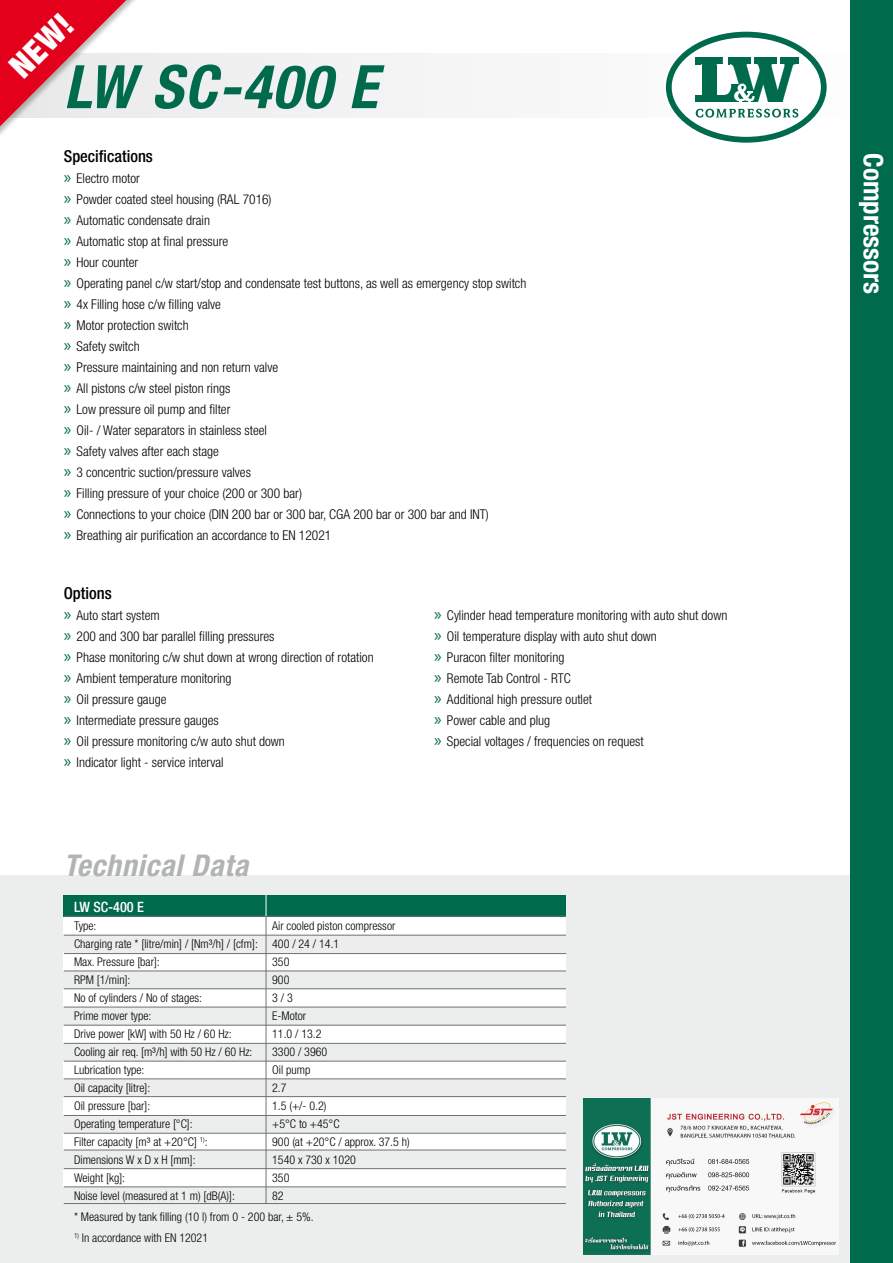
<style>
.page{position:relative;width:893px;height:1263px;background:#fff}
.page>*{position:absolute;margin:0;border:0;box-sizing:border-box;transform-origin:0 0}
.t1{font:italic 700 condensed 60px "Helvetica Neue";letter-spacing:.025em;color:#006a4d}
.t2{font:900 condensed 33px "Helvetica Neue";color:#fff}
.t3{font:italic 700 condensed 30px "Helvetica Neue";letter-spacing:.025em;color:#b1b3b4}
.t4{font:700 condensed 27px "Helvetica Neue";color:#fff}
.t5{font:500 condensed 16.5px "Helvetica Neue";color:#000}
.t6{font:500 condensed 14.25px "Helvetica Neue";color:#fff}
.t7{font:300 condensed 13.5px/21px "Helvetica Neue";color:#000}
.t8{font:300 condensed 12px/18px "Helvetica Neue";color:#000}
.s1{font-family:"Myriad Pro";font-weight:400;font-stretch:normal;font-size:18px;color:#006a4d}
</style>
<div class="page">
<div style="left:0;top:54px;width:893px;height:64px;background:#f4f4f5"></div>
<svg style="left:664px;top:30px;width:164px;height:114px"></svg>
<svg style="left:669px;top:35px;width:155px;height:105px;fill:#fff"></svg>
<div style="left:666px;top:32px;width:161px;height:111px;border:6px solid #006a4d;border-radius:50%"></div>
<svg style="left:695px;top:58px;width:104px;height:45px"></svg>
<svg style="left:696px;top:109px;width:102px;height:9px"></svg>
<div style="left:0;top:876px;width:850px;height:387px;background:#eceded"></div>
<div style="left:0;top:0;width:152px;height:227px;background:#000;opacity:.27"></div>
<svg style="left:0;top:0;width:146px;height:221px"></svg>
<div style="left:850px;top:0;width:43px;height:1263px;background:#006a4d"></div>
<div style="left:64px;top:916px;width:502px;height:278px;background:#fff"></div>
<div style="left:64px;top:1187px;width:502px;height:18px;background:#eceded"></div>
<div style="left:64px;top:1150px;width:502px;height:19px;background:#eceded"></div>
<div style="left:64px;top:1115px;width:502px;height:18px;background:#eceded"></div>
<div style="left:64px;top:1079px;width:502px;height:18px;background:#eceded"></div>
<div style="left:64px;top:1043px;width:502px;height:18px;background:#eceded"></div>
<div style="left:64px;top:1007px;width:502px;height:18px;background:#eceded"></div>
<div style="left:64px;top:971px;width:502px;height:18px;background:#eceded"></div>
<hr style="left:64px;top:971px;width:502px;height:1px;background:#707172">
<hr style="left:64px;top:988px;width:502px;height:1px;background:#707172">
<hr style="left:64px;top:1007px;width:502px;height:1px;background:#707172">
<hr style="left:64px;top:1025px;width:502px;height:1px;background:#707172">
<hr style="left:64px;top:1043px;width:502px;height:1px;background:#707172">
<hr style="left:64px;top:1061px;width:502px;height:1px;background:#707172">
<hr style="left:64px;top:1078px;width:502px;height:1px;background:#707172">
<hr style="left:64px;top:1096px;width:502px;height:1px;background:#707172">
<hr style="left:64px;top:1115px;width:502px;height:1px;background:#707172">
<hr style="left:64px;top:1133px;width:502px;height:1px;background:#707172">
<hr style="left:64px;top:1186px;width:502px;height:1px;background:#707172">
<hr style="left:64px;top:1150px;width:502px;height:1px;background:#707172">
<hr style="left:64px;top:1168px;width:502px;height:1px;background:#707172">
<div style="left:64px;top:895px;width:502px;height:21px;background:#006a4d"></div>
<div style="left:64px;top:935px;width:502px;height:18px;background:#eceded"></div>
<hr style="left:64px;top:953px;width:502px;height:1px;background:#707172">
<hr style="left:64px;top:1203px;width:502px;height:1px;background:#707172">
<hr style="left:64px;top:935px;width:502px;height:1px;background:#707172">
<hr style="left:64px;top:916px;width:502px;height:1px;background:#707172">
<svg style="left:266px;top:895px;width:1px;height:21px"></svg>
<hr style="left:266px;top:916px;width:1px;height:287px;background:#707172">
<img style="left:584px;top:1099px;width:254px;height:155px">
<h2 class="t2" style="left:1px;top:57px;width:76px;rotate:-45deg">NEW!</h2>
<h1 class="t1" style="left:64px;top:50px;width:315px">LW SC-400 E</h1>
<p class="t5" style="left:64px;top:146px;width:91px">Specifications</p>
<p class="t7" style="left:64px;top:167px;width:464px"><span class="s1">»</span> Electro motor<br><span class="s1">»</span> Powder coated steel housing (RAL 7016)<br><span class="s1">»</span> Automatic condensate drain<br><span class="s1">»</span> Automatic stop at final pressure<br><span class="s1">»</span> Hour counter<br><span class="s1">»</span> Operating panel c/w start/stop and condensate test buttons, as well as emergency stop switch <span class="s1">»</span> 4x Filling hose c/w filling valve<br><span class="s1">»</span> Motor protection switch<br><span class="s1">»</span> Safety switch<br><span class="s1">»</span> Pressure maintaining and non return valve<br><span class="s1">»</span> All pistons c/w steel piston rings<br><span class="s1">»</span> Low pressure oil pump and filter<br><span class="s1">»</span> Oil- / Water separators in stainless steel<br><span class="s1">»</span> Safety valves after each stage<br><span class="s1">»</span> 3 concentric suction/pressure valves<br><span class="s1">»</span> Filling pressure of your choice (200 or 300 bar)<br><span class="s1">»</span> Connections to your choice (DIN 200 bar or 300 bar, CGA 200 bar or 300 bar and INT)<br><span class="s1">»</span> Breathing air purification an accordance to EN 12021</p>
<p class="t5" style="left:64px;top:583px;width:49px">Options</p>
<p class="t7" style="left:64px;top:604px;width:311px"><span class="s1">»</span> Auto start system<br><span class="s1">»</span> 200 and 300 bar parallel filling pressures<br><span class="s1">»</span> Phase monitoring c/w shut down at wrong direction of rotation <span class="s1">»</span> Ambient temperature monitoring<br><span class="s1">»</span> Oil pressure gauge<br><span class="s1">»</span> Intermediate pressure gauges<br><span class="s1">»</span> Oil pressure monitoring c/w auto shut down<br><span class="s1">»</span> Indicator light - service interval</p>
<p class="t7" style="left:434px;top:604px;width:295px"><span class="s1">»</span> Cylinder head temperature monitoring with auto shut down <span class="s1">»</span> Oil temperature display with auto shut down<br><span class="s1">»</span> Puracon filter monitoring<br><span class="s1">»</span> Remote Tab Control - RTC<br><span class="s1">»</span> Additional high pressure outlet<br><span class="s1">»</span> Power cable and plug<br><span class="s1">»</span> Special voltages / frequencies on request</p>
<h3 class="t3" style="left:64px;top:847px;width:186px">Technical Data</h3>
<p class="t6" style="left:74px;top:898px;width:71px">LW SC-400 E</p>
<p class="t8" style="left:74px;top:916px;width:185px">Type:<br>Charging rate * [litre/min] / [Nm³/h] / [cfm]:<br>Max. Pressure [bar]:<br>RPM [1/min]:<br>No of cylinders / No of stages:<br>Prime mover type:<br>Drive power [kW] with 50 Hz / 60 Hz:<br>Cooling air req. [m³/h] with 50 Hz / 60 Hz:<br>Lubrication type:<br>Oil capacity [litre]:<br>Oil pressure [bar]:<br>Operating temperature [°C]:<br>Filter capacity [m³ at +20°C] <sup>1)</sup>:<br>Dimensions W x D x H [mm]:<br>Weight [kg]:<br>Noise level (measured at 1 m) [dB(A)]:</p>
<p class="t8" style="left:74px;top:1207px;width:241px">* Measured by tank filling (10 l) from 0 - 200 bar, ± 5%.</p>
<p class="t8" style="left:74px;top:1228px;width:136px"><sup>1)</sup> In accordance with EN 12021</p>
<p class="t8" style="left:272px;top:917px;width:139px">Air cooled piston compressor<br>400 / 24 / 14.1<br>350<br>900<br>3 / 3<br>E-Motor<br>11.0 / 13.2<br>3300 / 3960<br>Oil pump<br>2.7<br>1.5 (+/- 0.2)<br>+5°C to +45°C<br>900 (at +20°C / approx. 37.5 h)<br>1540 x 730 x 1020<br>350<br>82</p>
<h3 class="t4" style="left:890px;top:153px;width:142px;rotate:90deg">Compressors</h3>
</div>
